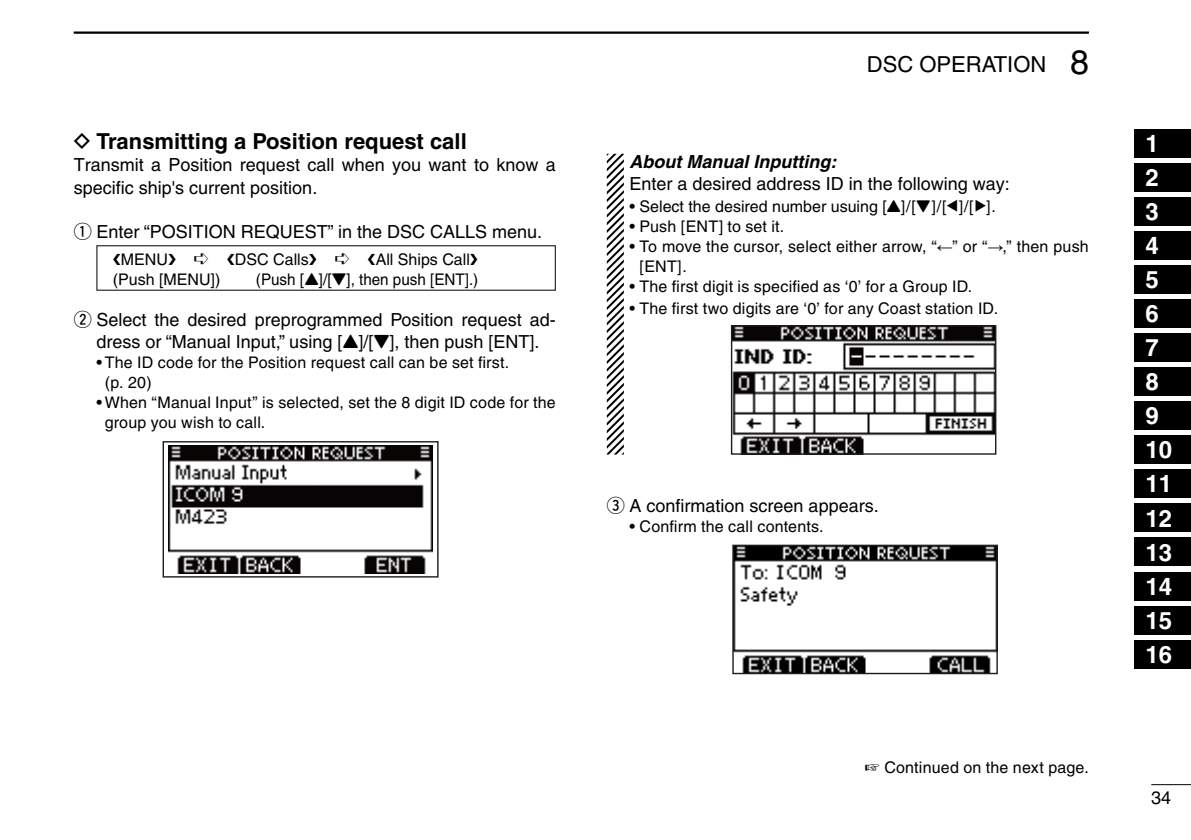
<style>
.page{position:relative;width:1191px;height:840px;background:#fff}
.page>*{position:absolute;margin:0;border:0;box-sizing:border-box;transform-origin:0 0}
.t1{font:700 24px/34px "Helvetica";color:#fff}
.t2{font:700 22px "Helvetica";color:#000}
.t3{font:22px "Helvetica";color:#000}
.t4{font:18px/22px "Helvetica";color:#000}
.t5{font:italic 700 18px "Helvetica";color:#000}
.t6{font:16px/20px "Helvetica";letter-spacing:.01em;color:#000}
.t7{font:16px "Helvetica";letter-spacing:.01em;color:#000;scale:.95 1}
.s1{font-family:"Icom Product Font";font-weight:400}
.s2{font-family:"Ftg Hround"}
.s3{font-family:"Icom Product Font"}
.s4{font-size:34px}
.s5{font-family:"Icom Helv"}
.s6{font-family:"Arial"}
</style>
<div class="page">
<hr style="left:74px;top:31px;width:1015px;height:3px;background:#000">
<hr style="left:1151px;top:783px;width:40px;height:1px;background:#000">
<div style="left:1134px;top:129px;width:57px;height:28px;background:#000"></div>
<div style="left:1134px;top:163px;width:57px;height:28px;background:#000"></div>
<div style="left:1134px;top:197px;width:57px;height:28px;background:#000"></div>
<div style="left:1134px;top:231px;width:57px;height:28px;background:#000"></div>
<div style="left:1134px;top:265px;width:57px;height:28px;background:#000"></div>
<div style="left:1134px;top:299px;width:57px;height:28px;background:#000"></div>
<div style="left:1134px;top:333px;width:57px;height:28px;background:#000"></div>
<div style="left:1134px;top:367px;width:57px;height:28px;background:#000"></div>
<div style="left:1134px;top:401px;width:57px;height:28px;background:#000"></div>
<div style="left:1134px;top:435px;width:57px;height:28px;background:#000"></div>
<div style="left:1134px;top:469px;width:57px;height:28px;background:#000"></div>
<div style="left:1134px;top:503px;width:57px;height:28px;background:#000"></div>
<div style="left:1134px;top:537px;width:57px;height:29px;background:#000"></div>
<div style="left:1134px;top:571px;width:57px;height:29px;background:#000"></div>
<div style="left:1134px;top:605px;width:57px;height:29px;background:#000"></div>
<div style="left:1134px;top:639px;width:57px;height:29px;background:#000"></div>
<svg style="left:607px;top:154px;width:17px;height:300px"></svg>
<img style="left:169px;top:445px;width:264px;height:128px">
<div style="left:163px;top:441px;width:275px;height:136px;border:1px solid #211d1e"></div>
<img style="left:733px;top:327px;width:261px;height:125px">
<div style="left:731px;top:325px;width:265px;height:129px;border:1px solid #211d1e"></div>
<img style="left:734px;top:546px;width:261px;height:125px">
<div style="left:732px;top:544px;width:265px;height:129px;border:1px solid #211d1e"></div>
<h2 class="t2" style="left:74px;top:128px;width:394px"><span class="s1">D</span> Transmitting a Position request call</h2>
<p class="t4" style="left:74px;top:154px;width:483px">Transmit a Position request call when you want to know a specific ship's current position.</p>
<p class="t4" style="left:74px;top:220px;width:470px"><span class="s2">q</span> Enter “POSITION REQUEST” in the DSC CALLS menu.</p>
<p class="t6" style="left:121px;top:249px;width:49px">MENU</p>
<p class="t6" style="left:235px;top:249px;width:75px">DSC Calls</p>
<p class="t6" style="left:376px;top:249px;width:96px">All Ships Call</p>
<p class="t6" style="left:113px;top:269px;width:109px">(Push [MENU])</p>
<p class="t7" style="left:256px;top:270px;width:235px">(Push [<span class="s3">Y</span>]/[<span class="s3">Z</span>], then push [ENT].)</p>
<p class="t4" style="left:74px;top:308px;width:483px;text-align:center"><span class="s2">w</span> Select the desired preprogrammed Position request ad&shy;dress or “Manual Input,” using [<span class="s3">Y</span>]/[<span class="s3">Z</span>], then push [ENT].</p>
<p class="t6" style="left:105px;top:352px;width:406px;text-indent:-8px">• The ID code for the Position request call can be set first. (p. 20)</p>
<p class="t6" style="left:105px;top:392px;width:452px;text-indent:-8px">• When “Manual Input” is selected, set the 8 digit ID code for the group you wish to call.</p>
<h2 class="t3" style="left:866px;top:52px;width:224px">DSC OPERATION <span class="s4">8</span></h2>
<p class="t5" style="left:629px;top:151px;width:208px">About Manual Inputting:</p>
<p class="t4" style="left:629px;top:172px;width:382px">Enter a desired address ID in the following way:</p>
<p class="t6" style="left:629px;top:196px;width:368px">• Select the desired number usuing [<span class="s3">Y</span>]/[<span class="s3">Z</span>]/[<span class="s5">Ω</span>]/[<span class="s5">≈</span>].</p>
<p class="t6" style="left:629px;top:216px;width:156px">• Push [ENT] to set it.</p>
<p class="t6" style="left:639px;top:236px;width:451px;text-indent:-10px">• To move the cursor, select either arrow, “<span class="s6">←</span>” or “<span class="s6">→</span>,” then push [ENT].</p>
<p class="t6" style="left:629px;top:276px;width:344px">• The first digit is specified as ‘0’ for a Group ID.</p>
<p class="t6" style="left:629px;top:298px;width:370px">• The first two digits are ‘0’ for any Coast station ID.</p>
<p class="t4" style="left:607px;top:495px;width:273px"><span class="s2">e</span> A confirmation screen appears.</p>
<p class="t6" style="left:629px;top:516px;width:196px">• Confirm the call contents.</p>
<p class="t6" style="left:884px;top:756px;width:206px">Continued on the next page.</p>
<h1 class="t1" style="left:1145px;top:126px;width:28px">1<br>2<br>3<br>4<br>5<br>6<br>7<br>8<br>9<br>10<br>11<br>12<br>13<br>14<br>15<br>16</h1>
<p class="t4" style="left:1151px;top:786px;width:22px">34</p>
</div>
